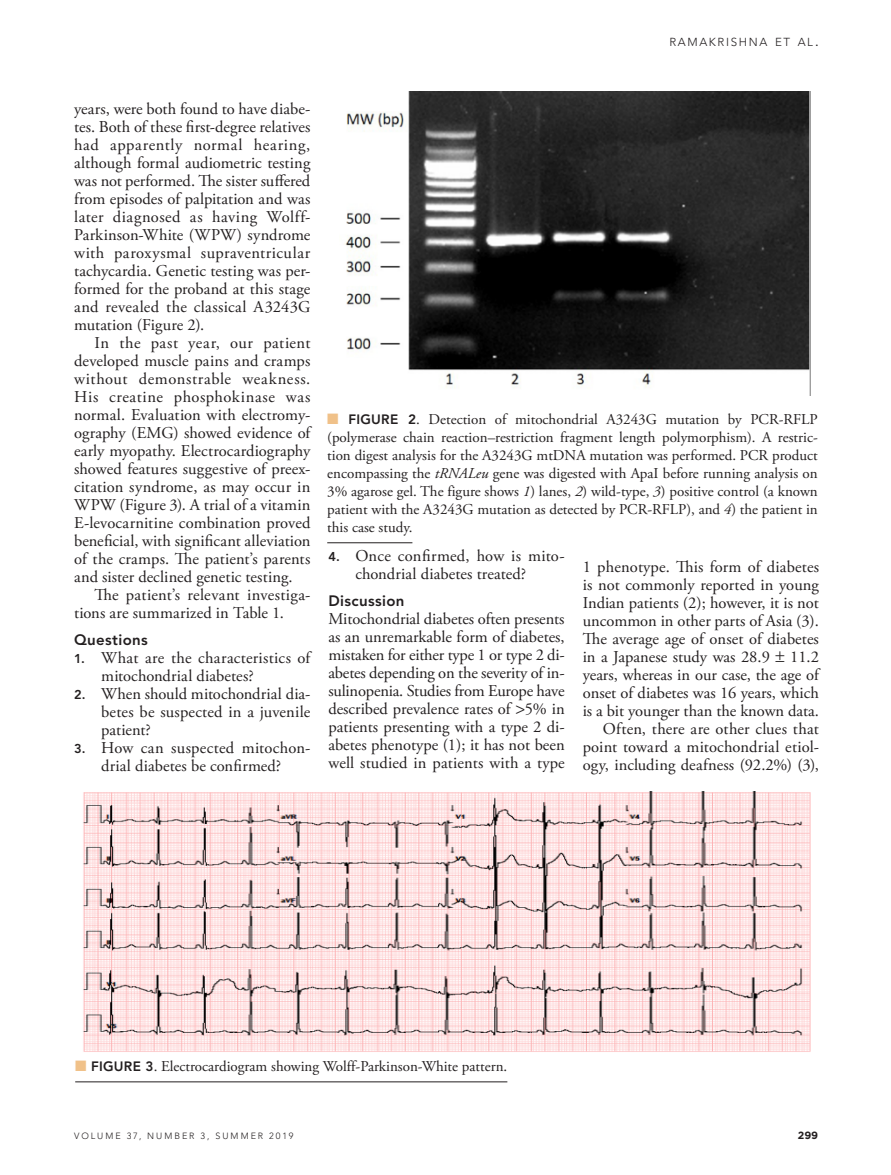
<style>
.page{position:relative;width:891px;height:1175px;background:#fff}
.page>*{position:absolute;margin:0;border:0;box-sizing:border-box;transform-origin:0 0}
.BODY_-_2nd_PARA{font:16.5px/18px "Adobe Garamond Pro";letter-spacing:.01em;color:#231f20;text-align:justify}
.BODY_-_1st_PARA{font:16.5px/18px "Adobe Garamond Pro";color:#231f20;text-align:justify}
.t1{font:15px/18px "Adobe Garamond Pro";color:#231f20;text-align:justify}
.H1_-_BOLD{font:800 15px "Avenir LT Std";letter-spacing:.025em;color:#231f20}
.t2{font:300 11.55px "Avenir LT Std";letter-spacing:.145em;color:#231f20}
.t3{font:700 10.5px "Gotham";color:#231f20}
.t4{font:300 9px "Avenir LT Std";letter-spacing:.22em;color:#231f20}
.s1{font-size:16.5px}
.s2{font-family:"Avenir LT Std";font-weight:800;font-size:12.75px}
.s3{color:#f0c189}
.s4{font-family:"Avenir LT Std";font-weight:800;font-size:13.5px}
.s5{font-style:italic}
</style>
<div class="page">
<img style="left:345px;top:92px;width:466px;height:303px">
<hr style="left:327px;top:542px;width:85px;height:1px;background:#231f20">
<img style="left:83px;top:791px;width:728px;height:261px">
<hr style="left:75px;top:1081px;width:432px;height:1px;background:#231f20">
<p class="t2" style="left:669px;top:35px;width:151px">RAMAKRISHNA ET AL<span class="s1">.</span></p>
<p class="BODY_-_2nd_PARA" style="left:74px;top:100px;width:238px">years, were both found to have diabe&shy;tes. Both of these first-degree relatives had apparently normal hearing, although formal audiometric testing was not performed. The sister suffered from episodes of palpitation and was later diagnosed as having Wolff-Parkinson-White (WPW) syndrome with paroxysmal supraventricular tachycardia. Genetic testing was per&shy;formed for the proband at this stage and revealed the classical A3243G mutation (Figure 2).</p>
<p class="BODY_-_2nd_PARA" style="left:74px;top:334px;width:238px;text-indent:20px">In the past year, our patient developed muscle pains and cramps without demonstrable weakness.<br>His creatine phosphokinase was normal. Evaluation with electromy&shy;ography (EMG) showed evidence of early myopathy. Electrocardiography showed features suggestive of preex&shy;citation syndrome, as may occur in WPW (Figure 3). A trial of a vitamin E-levocarnitine combination proved beneficial, with significant alleviation of the cramps. The patient’s parents and sister declined genetic testing.</p>
<p class="BODY_-_2nd_PARA" style="left:74px;top:586px;width:238px;text-indent:20px">The patient’s relevant investiga&shy;tions are summarized in Table 1.</p>
<p class="H1_-_BOLD" style="left:74px;top:631px;width:75px">Questions</p>
<p class="BODY_-_2nd_PARA" style="left:101px;top:649px;width:211px;text-indent:-27px"><span class="s2">1.</span> What are the characteristics of mitochondrial diabetes?</p>
<p class="BODY_-_2nd_PARA" style="left:101px;top:685px;width:211px;text-indent:-27px"><span class="s2">2.</span> When should mitochondrial dia&shy;betes be suspected in a juvenile patient?</p>
<p class="BODY_-_2nd_PARA" style="left:74px;top:739px;width:238px;text-align:center"><span class="s2">3.</span> How can suspected mitochon&shy;drial diabetes be confirmed?</p>
<p class="t1" style="left:327px;top:411px;width:492px"><span class="s3">■</span> <span class="s4">FIGURE 2</span>. Detection of mitochondrial A3243G mutation by PCR-RFLP (polymerase chain reaction–restriction fragment length polymorphism). A restric&shy;tion digest analysis for the A3243G mtDNA mutation was performed. PCR product encompassing the <span class="s5">tRNALeu</span> gene was digested with ApaI before running analysis on 3% agarose gel. The figure shows <span class="s5">1</span>) lanes, <span class="s5">2</span>) wild-type, <span class="s5">3</span>) positive control (a known patient with the A3243G mutation as detected by PCR-RFLP), and <span class="s5">4</span>) the patient in this case study.</p>
<p class="BODY_-_2nd_PARA" style="left:355px;top:547px;width:211px;text-indent:-27px"><span class="s2">4.</span> Once confirmed, how is mito&shy;chondrial diabetes treated?</p>
<p class="H1_-_BOLD" style="left:328px;top:591px;width:78px">Discussion</p>
<p class="BODY_-_1st_PARA" style="left:328px;top:610px;width:238px">Mitochondrial diabetes often presents as an unremarkable form of diabetes, mistaken for either type 1 or type 2 di&shy;abetes depending on the severity of in&shy;sulinopenia. Studies from Europe have described prevalence rates of 5% in patients presenting with a type 2 di&shy;abetes phenotype (1); it has not been well studied in patients with a type</p>
<p class="BODY_-_1st_PARA" style="left:583px;top:558px;width:238px">1 phenotype. This form of diabetes is not commonly reported in young Indian patients (2); however, it is not uncommon in other parts of Asia (3).<br>The average age of onset of diabetes in a Japanese study was 28.9 11.2 years, whereas in our case, the age of onset of diabetes was 16 years, which is a bit younger than the known data.</p>
<p class="BODY_-_2nd_PARA" style="left:583px;top:720px;width:238px;text-indent:20px">Often, there are other clues that point toward a mitochondrial etiol&shy;ogy, including deafness (92.2%) (3),</p>
<p class="t1" style="left:75px;top:1057px;width:434px"><span class="s3">■</span> <span class="s4">FIGURE 3</span>. Electrocardiogram showing Wolff-Parkinson-White pattern.</p>
<p class="t4" style="left:74px;top:1130px;width:221px">VOLUME 37, NUMBER 3, SUMMER 2019</p>
<p class="t3" style="left:798px;top:1128px;width:22px">299</p>
</div>
